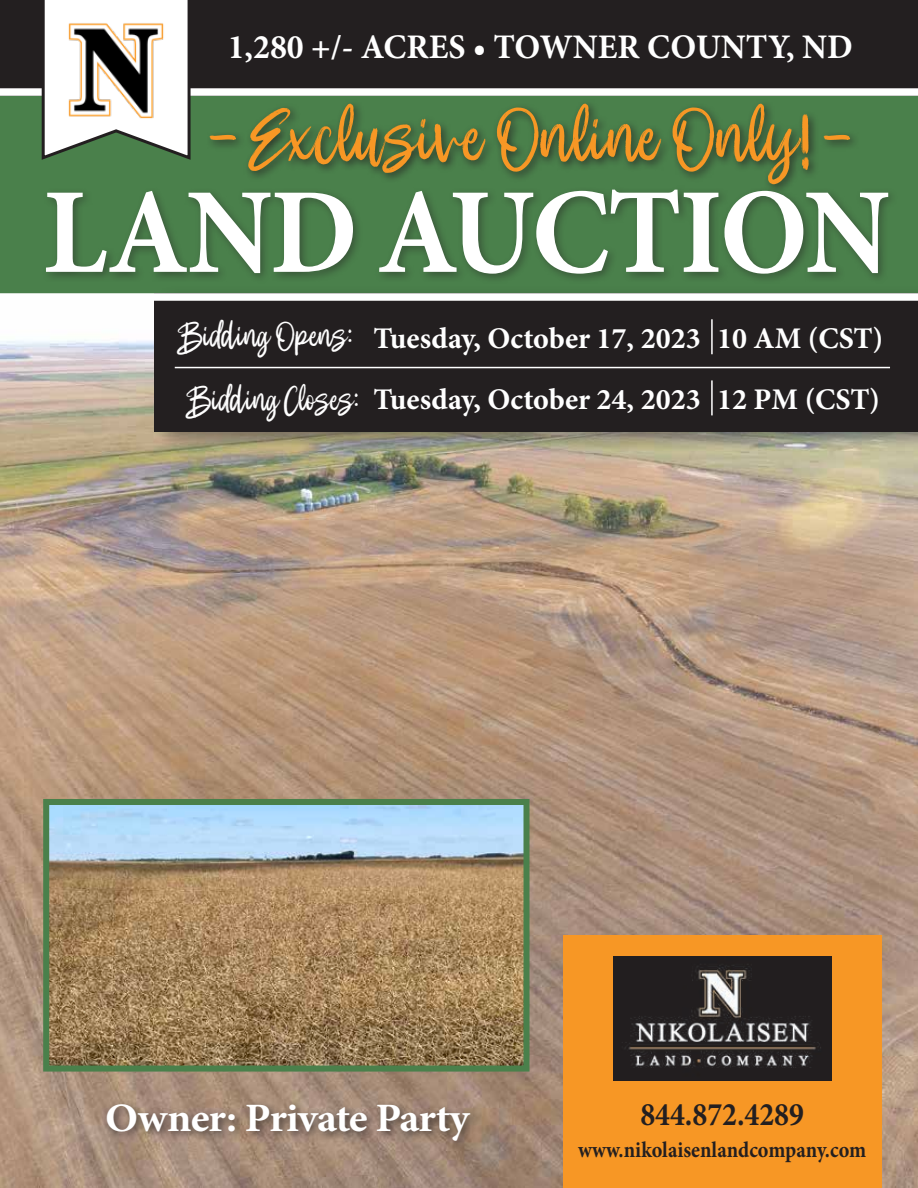
<style>
.page{position:relative;width:918px;height:1188px;background:#fff}
.page>*{position:absolute;margin:0;border:0;box-sizing:border-box;transform-origin:0 0}
.t1{font:700 121.8px "Minion Pro";letter-spacing:-.02em;color:#fff;scale:.95 1}
.t2{font:85.5px "Cautions Brush";color:#f79725;scale:1.05 1}
.t3{font:700 40.35px "Minion Pro";letter-spacing:-.02em;color:#fff;scale:1.07 1}
.t4{font:39.45px/64.7px "Cautions Brush";color:#fff}
.t5{font:700 34.5px "Minion Pro";color:#fff}
.t6{font:700 33px "Minion Pro";color:#231f20;scale:.9 1}
.t7{font:700 30px/61.2px "Minion Pro";color:#fff}
.t8{font:700 22.5px "Minion Pro";color:#231f20;scale:.9 1}
</style>
<div class="page">
<img style="left:0;top:340px;width:918px;height:848px">
<div style="left:563px;top:935px;width:319px;height:253px;background:#f79725"></div>
<div style="left:0;top:71px;width:918px;height:226px;background:#4a804b"></div>
<div style="left:152px;top:285px;width:766px;height:169px;background:#231f20;opacity:.45"></div>
<div style="left:154px;top:293px;width:764px;height:139px;background:#231f20"></div>
<div style="left:0;top:0;width:918px;height:95px;background:#231f20"></div>
<div style="left:41px;top:184px;width:858px;height:100px;background:#231f20;opacity:.45"></div>
<img style="left:613px;top:956px;width:218px;height:124px">
<hr style="left:711px;top:319px;width:2px;height:35px;background:#fff">
<hr style="left:711px;top:380px;width:2px;height:35px;background:#fff">
<div style="left:0;top:293px;width:918px;height:8px;background:#fff"></div>
<hr style="left:175px;top:367px;width:715px;height:1px;background:#fff">
<div style="left:0;top:88px;width:918px;height:8px;background:#fff"></div>
<svg style="left:40px;top:0;width:152px;height:160px"></svg>
<img style="left:58px;top:12px;width:117px;height:117px">
<div style="left:205px;top:99px;width:656px;height:96px;background:#231f20;opacity:.75"></div>
<div style="left:102px;top:1099px;width:379px;height:52px;background:#231f20;opacity:.75"></div>
<img style="left:50px;top:806px;width:473px;height:259px">
<div style="left:43px;top:799px;width:487px;height:273px;border:6px solid #4a804b"></div>
<p class="t5" style="left:228px;top:23px;width:627px">1,280 +/- ACRES • TOWNER COUNTY, ND</p>
<h2 class="t2" style="left:208px;top:88px;width:614px">- Exclusive Online Only! -</h2>
<h1 class="t1" style="left:43px;top:147px;width:893px">LAND AUCTION</h1>
<h3 class="t4" style="left:180px;top:304px;width:180px">Bidding Opens:<br>Bidding Closes:</h3>
<p class="t7" style="left:373px;top:307px;width:512px">Tuesday, October 17, 2023 10 AM (CST)<br>Tuesday, October 24, 2023 12 PM (CST)</p>
<h3 class="t3" style="left:105px;top:1089px;width:342px">Owner: Private Party</h3>
<p class="t6" style="left:640px;top:1092px;width:183px">844.872.4289</p>
<p class="t8" style="left:578px;top:1134px;width:321px">www.nikolaisenlandcompany.com</p>
</div>
